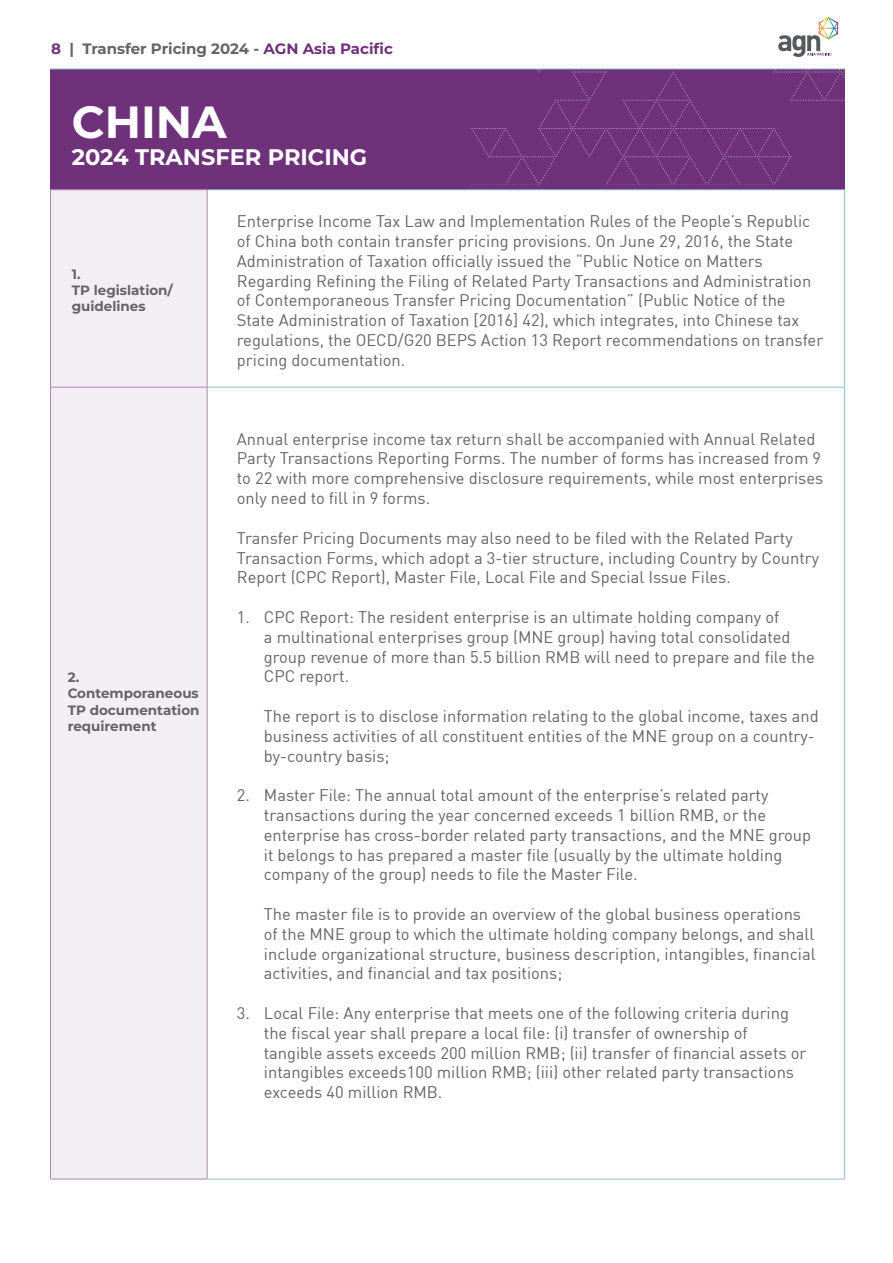
<style>
.page{position:relative;width:893px;height:1263px;background:#fff}
.page>*{position:absolute;margin:0;border:0;box-sizing:border-box;transform-origin:0 0}
.t1{font:700 45px "Montserrat";color:#fff}
.t2{font:700 22.5px "Montserrat";color:#fff}
.t3{font:16.5px/19.8px "DIN";color:#646464}
.t4{font:700 15px "Montserrat";color:#646464}
.t5{font:700 13.5px/16.2px "Montserrat";color:#646464}
.s1{color:#6f327a}
</style>
<div class="page">
<svg style="left:778px;top:17px;width:60px;height:40px"></svg>
<div style="left:51px;top:69px;width:794px;height:121px;background:#6f327a"></div>
<div style="left:51px;top:190px;width:156px;height:989px;background:#f2eef3"></div>
<hr style="left:51px;top:69px;width:156px;height:1px;background:#95bdd1">
<hr style="left:207px;top:69px;width:638px;height:1px;background:#95bdd1">
<hr style="left:207px;top:189px;width:638px;height:1px;background:#95bdd1">
<hr style="left:844px;top:190px;width:1px;height:197px;background:#95bdd1">
<hr style="left:207px;top:387px;width:638px;height:1px;background:#95bdd1">
<hr style="left:844px;top:387px;width:1px;height:792px;background:#95bdd1">
<hr style="left:207px;top:1179px;width:638px;height:1px;background:#95bdd1">
<hr style="left:50px;top:189px;width:157px;height:1px;background:#a989ad">
<hr style="left:50px;top:190px;width:1px;height:197px;background:#a989ad">
<hr style="left:207px;top:190px;width:1px;height:197px;background:#a989ad">
<hr style="left:50px;top:387px;width:157px;height:1px;background:#a989ad">
<hr style="left:50px;top:387px;width:1px;height:792px;background:#a989ad">
<hr style="left:207px;top:387px;width:1px;height:792px;background:#a989ad">
<hr style="left:50px;top:1179px;width:157px;height:1px;background:#a989ad">
<svg style="left:773px;top:68px;width:72px;height:33px"></svg>
<svg style="left:471px;top:68px;width:267px;height:117px"></svg>
<svg style="left:760px;top:128px;width:32px;height:57px"></svg>
<img style="left:624px;top:128px;width:49px;height:30px">
<img style="left:724px;top:128px;width:49px;height:46px">
<p class="t4" style="left:51px;top:39px;width:343px"><span class="s1">8</span> | Transfer Pricing 2024 - <span class="s1">AGN Asia Pacific</span></p>
<h1 class="t1" style="left:72px;top:92px;width:156px">CHINA</h1>
<h2 class="t2" style="left:72px;top:142px;width:297px">2024 TRANSFER PRICING</h2>
<p class="t5" style="left:72px;top:266px;width:103px">1.<br>TP legislation/ guidelines</p>
<p class="t5" style="left:68px;top:669px;width:133px">2.<br>Contemporaneous<br>TP documentation requirement</p>
<p class="t3" style="left:237px;top:211px;width:588px">Enterprise Income Tax Law and Implementation Rules of the People’s Republic of China both contain transfer pricing provisions. On June 29, 2016, the State Administration of Taxation officially issued the “Public Notice on Matters Regarding Refining the Filing of Related Party Transactions and Administration of Contemporaneous Transfer Pricing Documentation” (Public Notice of the State Administration of Taxation [2016] 42), which integrates, into Chinese tax regulations, the OECD/G20 BEPS Action 13 Report recommendations on transfer pricing documentation.</p>
<p class="t3" style="left:237px;top:428px;width:588px">Annual enterprise income tax return shall be accompanied with Annual Related Party Transactions Reporting Forms. The number of forms has increased from 9 to 22 with more comprehensive disclosure requirements, while most enterprises only need to fill in 9 forms.</p>
<p class="t3" style="left:237px;top:527px;width:584px">Transfer Pricing Documents may also need to be filed with the Related Party<br>Transaction Forms, which adopt a 3-tier structure, including Country by Country<br>Report (CPC Report), Master File, Local File and Special Issue Files.</p>
<p class="t3" style="left:264px;top:607px;width:552px;text-indent:-27px">1. CPC Report: The resident enterprise is an ultimate holding company of<br>a multinational enterprises group (MNE group) having total consolidated group revenue of more than 5.5 billion RMB will need to prepare and file the CPC report.</p>
<p class="t3" style="left:264px;top:706px;width:556px">The report is to disclose information relating to the global income, taxes and business activities of all constituent entities of the MNE group on a country&shy;by-country basis;</p>
<p class="t3" style="left:264px;top:785px;width:549px;text-indent:-27px">2. Master File: The annual total amount of the enterprise’s related party transactions during the year concerned exceeds 1 billion RMB, or the enterprise has cross-border related party transactions, and the MNE group it belongs to has prepared a master file (usually by the ultimate holding company of the group) needs to file the Master File.</p>
<p class="t3" style="left:264px;top:904px;width:553px">The master file is to provide an overview of the global business operations of the MNE group to which the ultimate holding company belongs, and shall include organizational structure, business description, intangibles, financial activities, and financial and tax positions;</p>
<p class="t3" style="left:264px;top:1003px;width:544px;text-indent:-27px">3. Local File: Any enterprise that meets one of the following criteria during the fiscal year shall prepare a local file: (i) transfer of ownership of tangible assets exceeds 200 million RMB; (ii) transfer of financial assets or intangibles exceeds100 million RMB; (iii) other related party transactions exceeds 40 million RMB.</p>
</div>
